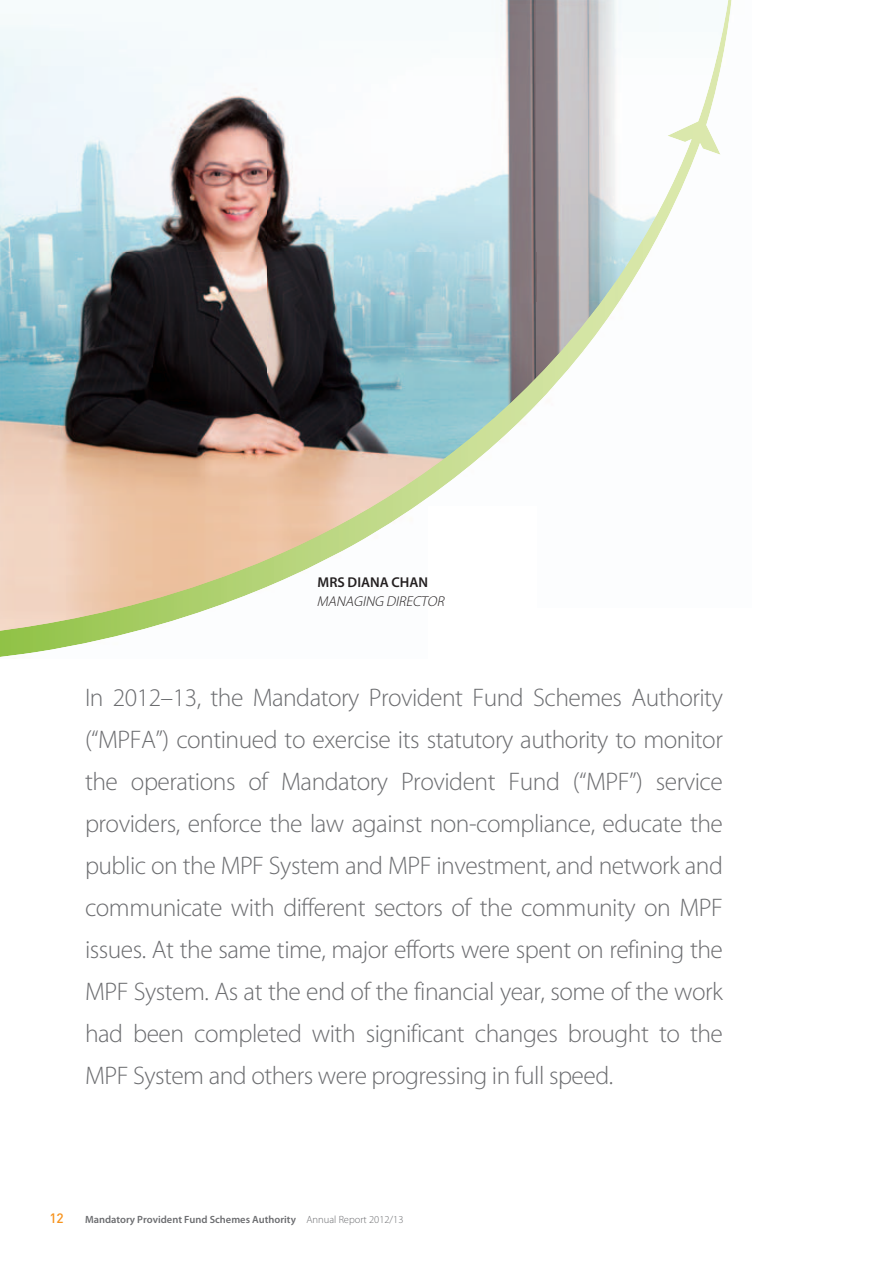
<style>
.page{position:relative;width:893px;height:1263px;background:#fff}
.page>*{position:absolute;margin:0;border:0;box-sizing:border-box;transform-origin:0 0}
.t1{font:300 25.5px/42px "Myriad Pro";letter-spacing:-.02em;color:#6c6d70;text-align:justify}
.t2{font:italic 300 14.25px "Myriad Pro";color:#231f20}
.t3{font:600 14.25px "Myriad Pro";color:#231f20}
.t4{font:500 13.5px "DIN Pro";color:#f7931d}
.t5{font:600 10.5px "Myriad Pro";color:#6c6d70}
.s1{font-weight:300}
</style>
<div class="page">
<svg style="left:0;top:0;width:732px;height:657px"></svg>
<p class="t3" style="left:318px;top:577px;width:112px">MRS DIANA CHAN</p>
<p class="t2" style="left:317px;top:596px;width:131px">MANAGING DIRECTOR</p>
<p class="t1" style="left:85px;top:679px;width:639px">In 2012–13, the Mandatory Provident Fund Schemes Authority (“MPFA”) continued to exercise its statutory authority to monitor the operations of Mandatory Provident Fund (“MPF”) service providers, enforce the law against non-compliance, educate the public on the MPF System and MPF investment, and network and communicate with different sectors of the community on MPF issues. At the same time, major efforts were spent on refining the MPF System. As at the end of the financial year, some of the work had been completed with significant changes brought to the MPF System and others were progressing in full speed.</p>
<p class="t4" style="left:49px;top:1213px;width:16px">12</p>
<p class="t5" style="left:85px;top:1215px;width:320px">Mandatory Provident Fund Schemes Authority <span class="s1">Annual Report 2012/13</span></p>
</div>
